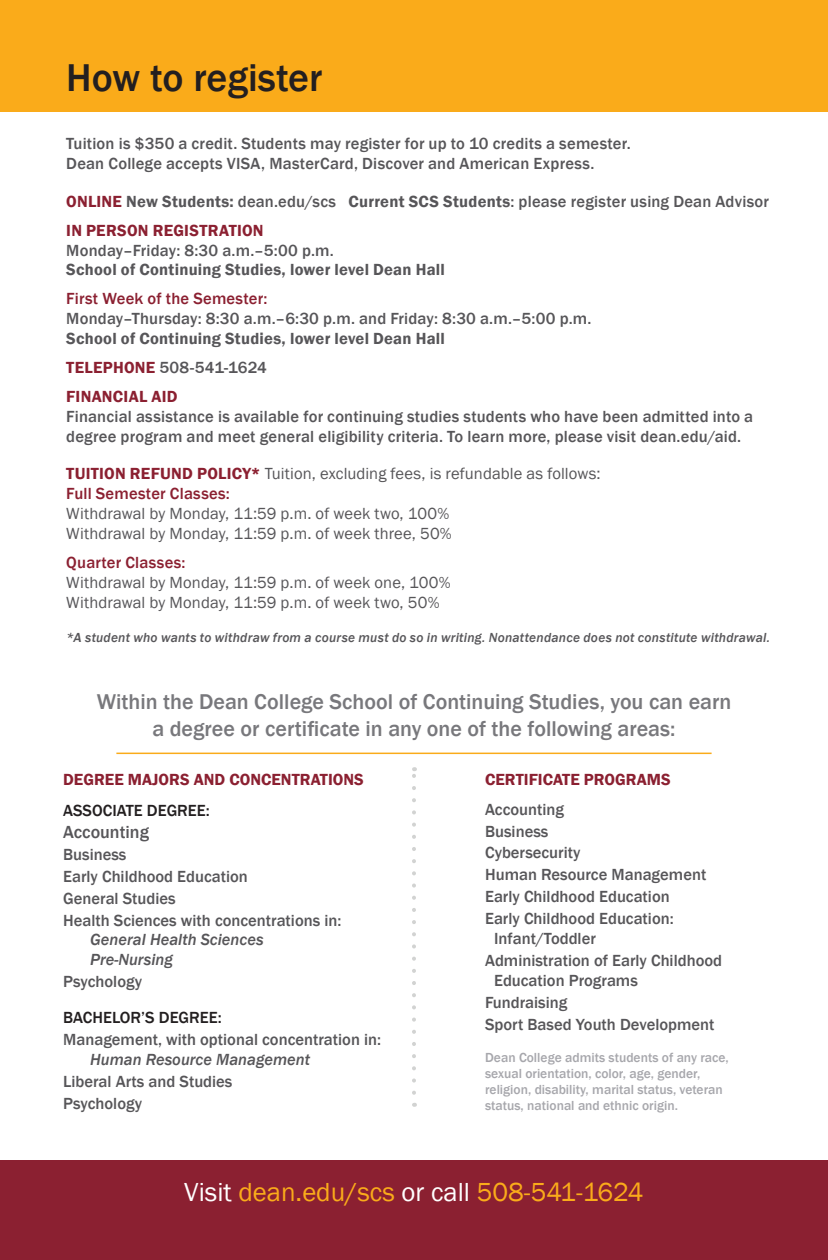
<style>
.page{position:relative;width:828px;height:1260px;background:#fff}
.page>*{position:absolute;margin:0;border:0;box-sizing:border-box;transform-origin:0 0}
.t1{font:500 39.8px "Franklin Gothic";color:#231f20}
.t2{font:26.8px "Franklin Gothic";color:#faab1a}
.BC_Copy{font:500 22px/26.4px "Franklin Gothic";color:#78787c;text-align:center}
.t3{font:500 18px "Franklin Gothic";color:#575659}
.BC_Copy-2{font:500 16.6px/19.8px "Franklin Gothic";color:#575659}
.BC_Copy-3{font:16.6px "Franklin Gothic";letter-spacing:.005em;color:#575659}
.BC_Copy-4{font:600 16.6px "Franklin Gothic";letter-spacing:.015em;color:#575659}
.BC_Subheads{font:600 16.6px "Franklin Gothic";color:#8b2031}
.BC_Subheads-2{font:16.6px "Franklin Gothic";letter-spacing:.005em;color:#575659}
.BC_Copy-5{font:500 16.6px "Franklin Gothic";letter-spacing:.01em;color:#8b2031}
.t4{font:italic 500 16.6px "Franklin Gothic";color:#575659}
.t5{font:500 16.6px "Franklin Gothic";color:#231f20}
.BC_Subheads-3{font:500 16.6px "Franklin Gothic";letter-spacing:.01em;color:#575659}
.t6{font:500 13.6px/16.2px "Franklin Gothic";color:#a7a7ac}
.BC_Copy-6{font:italic 500 13.6px "Franklin Gothic";letter-spacing:.015em;color:#575659}
.s1{font-weight:600;color:#8b2031}
.s2{font-weight:600}
.s3{color:#fff}
</style>
<div class="page">
<svg style="left:412px;top:767px;width:4px;height:326px"></svg>
<div style="left:0;top:0;width:828px;height:112px;background:#faab1a"></div>
<div style="left:0;top:1160px;width:828px;height:100px;background:#8b2031"></div>
<hr style="left:116px;top:753px;width:596px;height:1px;background:#faab1a">
<p class="t1" style="left:66px;top:53px;width:258px">How to register</p>
<p class="BC_Copy-2" style="left:66px;top:134px;width:566px">Tuition is $350 a credit. Students may register for up to 10 credits a semester.</p>
<p class="BC_Copy-2" style="left:66px;top:154px;width:530px">Dean College accepts VISA, MasterCard, Discover and American Express.</p>
<p class="BC_Copy-2" style="left:66px;top:192px;width:704px"><span class="s1">ONLINE</span> <span class="s2">New Students:</span> dean.edu/scs <span class="s2">Current SCS Students</span>: please register using Dean Advisor</p>
<p class="BC_Subheads" style="left:66px;top:220px;width:199px">IN PERSON REGISTRATION</p>
<p class="BC_Copy-2" style="left:66px;top:240px;width:269px">Monday–Friday: 8:30 a.m.–5:00 p.m.</p>
<p class="BC_Copy-4" style="left:66px;top:260px;width:380px">School of Continuing Studies, lower level Dean Hall</p>
<p class="BC_Copy-5" style="left:66px;top:289px;width:203px">First Week of the Semester:</p>
<p class="BC_Copy-2" style="left:66px;top:309px;width:527px">Monday–Thursday: 8:30 a.m.–6:30 p.m. and Friday: 8:30 a.m.–5:00 p.m.</p>
<p class="BC_Copy-4" style="left:66px;top:328px;width:380px">School of Continuing Studies, lower level Dean Hall</p>
<p class="BC_Subheads-3" style="left:66px;top:357px;width:202px"><span class="s1">TELEPHONE</span> 508-541-1624</p>
<p class="BC_Subheads" style="left:66px;top:386px;width:113px">FINANCIAL AID</p>
<p class="BC_Copy-2" style="left:66px;top:406px;width:688px">Financial assistance is available for continuing studies students who have been admitted into a degree program and meet general eligibility criteria. To learn more, please visit dean.edu/aid.</p>
<p class="BC_Subheads-2" style="left:66px;top:464px;width:536px"><span class="s1">TUITION REFUND POLICY*</span> Tuition, excluding fees, is refundable as follows:</p>
<p class="BC_Copy-5" style="left:66px;top:484px;width:165px">Full Semester Classes:</p>
<p class="BC_Copy-3" style="left:66px;top:503px;width:385px">Withdrawal by Monday, 11:59 p.m. of week two, 100%</p>
<p class="BC_Copy-3" style="left:66px;top:523px;width:387px">Withdrawal by Monday, 11:59 p.m. of week three, 50%</p>
<p class="BC_Copy-5" style="left:66px;top:552px;width:121px">Quarter Classes:</p>
<p class="BC_Copy-3" style="left:66px;top:572px;width:386px">Withdrawal by Monday, 11:59 p.m. of week one, 100%</p>
<p class="BC_Copy-3" style="left:66px;top:592px;width:375px">Withdrawal by Monday, 11:59 p.m. of week two, 50%</p>
<p class="BC_Copy-6" style="left:66px;top:629px;width:705px">*A student who wants to withdraw from a course must do so in writing. Nonattendance does not constitute withdrawal.</p>
<p class="BC_Copy" style="left:97px;top:689px;width:636px">Within the Dean College School of Continuing Studies, you can earn a degree or certificate in any one of the following areas:</p>
<p class="BC_Subheads" style="left:63px;top:769px;width:302px">DEGREE MAJORS AND CONCENTRATIONS</p>
<p class="t5" style="left:63px;top:801px;width:148px">ASSOCIATE DEGREE:</p>
<p class="t3" style="left:63px;top:821px;width:87px">Accounting</p>
<p class="BC_Copy-2" style="left:63px;top:845px;width:65px">Business</p>
<p class="BC_Copy-2" style="left:63px;top:867px;width:186px">Early Childhood Education</p>
<p class="BC_Copy-2" style="left:63px;top:888px;width:114px">General Studies</p>
<p class="BC_Copy-2" style="left:63px;top:910px;width:280px">Health Sciences with concentrations in:</p>
<p class="t4" style="left:90px;top:930px;width:175px">General Health Sciences</p>
<p class="t4" style="left:90px;top:950px;width:84px">Pre-Nursing</p>
<p class="BC_Copy-2" style="left:63px;top:972px;width:80px">Psychology</p>
<p class="t5" style="left:63px;top:1007px;width:160px">BACHELOR’S DEGREE:</p>
<p class="BC_Copy-2" style="left:63px;top:1030px;width:319px">Management, with optional concentration in:</p>
<p class="t4" style="left:90px;top:1049px;width:221px">Human Resource Management</p>
<p class="BC_Copy-2" style="left:63px;top:1071px;width:171px">Liberal Arts and Studies</p>
<p class="BC_Copy-2" style="left:63px;top:1093px;width:80px">Psychology</p>
<p class="BC_Subheads" style="left:485px;top:769px;width:187px">CERTIFICATE PROGRAMS</p>
<p class="BC_Copy-2" style="left:485px;top:799px;width:80px">Accounting</p>
<p class="BC_Copy-2" style="left:485px;top:821px;width:65px">Business</p>
<p class="BC_Copy-2" style="left:485px;top:843px;width:97px">Cybersecurity</p>
<p class="BC_Copy-2" style="left:485px;top:865px;width:223px">Human Resource Management</p>
<p class="BC_Copy-2" style="left:485px;top:887px;width:186px">Early Childhood Education</p>
<p class="BC_Copy-2" style="left:485px;top:909px;width:190px">Early Childhood Education:</p>
<p class="BC_Copy-2" style="left:494px;top:929px;width:103px">Infant/Toddler</p>
<p class="BC_Copy-2" style="left:485px;top:951px;width:239px">Administration of Early Childhood</p>
<p class="BC_Copy-2" style="left:494px;top:971px;width:145px">Education Programs</p>
<p class="BC_Copy-2" style="left:485px;top:992px;width:84px">Fundraising</p>
<p class="BC_Copy-2" style="left:485px;top:1014px;width:231px">Sport Based Youth Development</p>
<p class="t6" style="left:485px;top:1049px;width:245px">Dean College admits students of any race, sexual orientation, color, age, gender, religion, disability, marital status, veteran status, national and ethnic origin.</p>
<p class="t2" style="left:184px;top:1175px;width:461px"><span class="s3">Visit</span> dean.edu/scs <span class="s3">or call</span> 508-541-1624</p>
</div>
